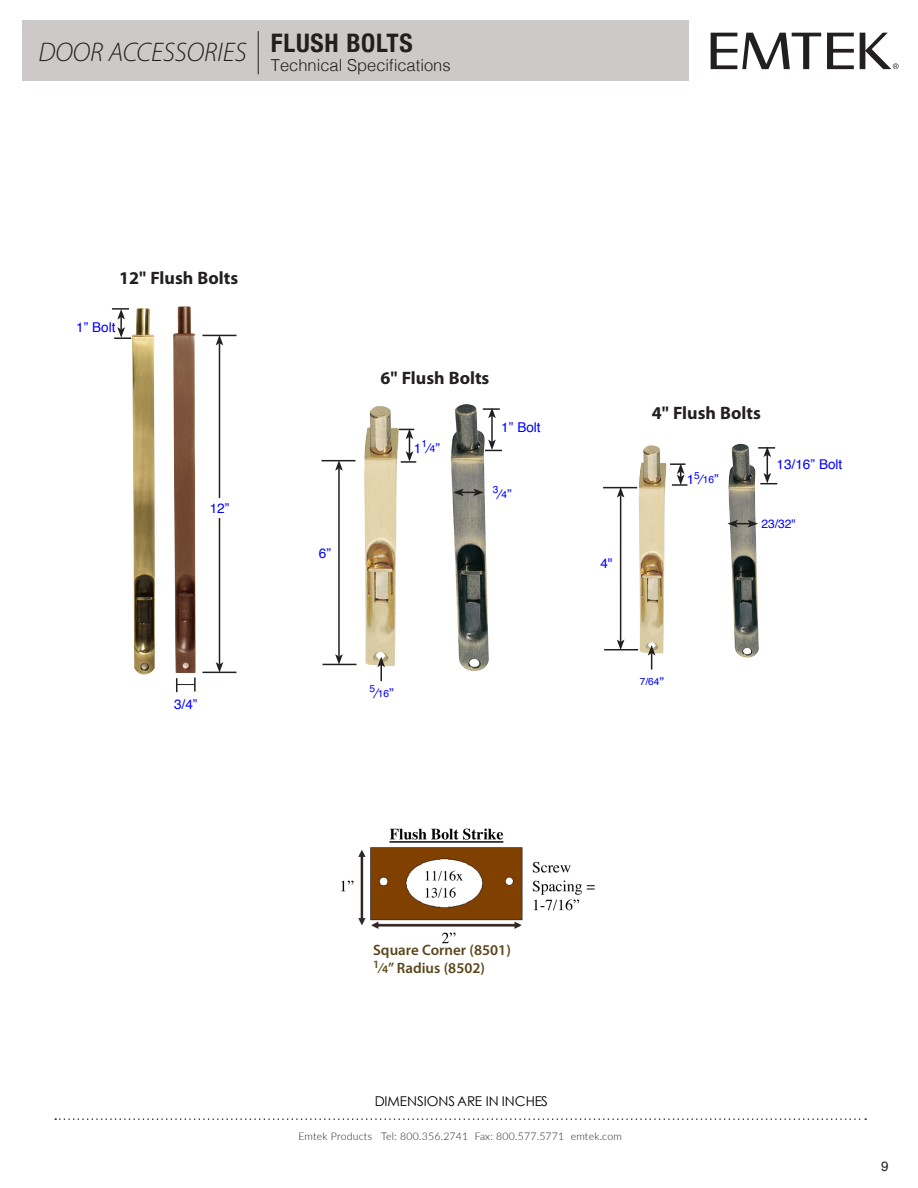
<style>
.page{position:relative;width:918px;height:1188px;background:#fff}
.page>*{position:absolute;margin:0;border:0;box-sizing:border-box;transform-origin:0 0}
.t1{font:700 condensed 25.5px "Helvetica Neue";letter-spacing:.03em;color:#231f20}
.t2{font:700 18px "Myriad Pro";color:#231f20}
.t3{font:300 16.5px "Helvetica";color:#231f20}
.t4{font:600 15px "Myriad Pro";color:#5a471a}
.t5{font:13.5px "Helvetica";color:#00f}
.t6{font:13.5px "Century Gothic";color:#000}
.t7{font:13.5px "Helvetica";color:#231f20}
.t8{font:12px "Helvetica";color:#00f}
.t9{font:300 10.5px "Lato";letter-spacing:.02em;color:#231f20}
.t10{font:10.2px "Helvetica";color:#00f}
.s1{font-size:10.2px}
.s2{font-size:13.5px}
.s3{font-size:11.25px}
</style>
<div class="page">
<div style="left:23px;top:21px;width:666px;height:60px;background:#cdc9c8"></div>
<svg style="left:55px;top:1118px;width:811px;height:2px"></svg>
<hr style="left:258px;top:31px;width:1px;height:43px;background:#231f20">
<svg style="left:827px;top:33px;width:27px;height:36px"></svg>
<svg style="left:711px;top:33px;width:110px;height:36px"></svg>
<svg style="left:860px;top:33px;width:39px;height:36px"></svg>
<img style="left:364px;top:404px;width:125px;height:267px">
<img style="left:639px;top:445px;width:27px;height:209px">
<img style="left:728px;top:444px;width:31px;height:214px">
<svg style="left:176px;top:678px;width:20px;height:14px"></svg>
<hr style="left:321px;top:460px;width:34px;height:1px;background:#231f20">
<hr style="left:603px;top:487px;width:34px;height:1px;background:#231f20">
<hr style="left:202px;top:335px;width:34px;height:1px;background:#231f20">
<hr style="left:322px;top:664px;width:34px;height:1px;background:#231f20">
<hr style="left:604px;top:649px;width:34px;height:1px;background:#231f20">
<hr style="left:202px;top:672px;width:34px;height:1px;background:#231f20">
<hr style="left:338px;top:468px;width:2px;height:189px;background:#231f20">
<svg style="left:335px;top:461px;width:8px;height:10px"></svg>
<svg style="left:335px;top:654px;width:8px;height:10px"></svg>
<hr style="left:620px;top:495px;width:1px;height:147px;background:#231f20">
<svg style="left:617px;top:488px;width:7px;height:10px"></svg>
<svg style="left:617px;top:640px;width:7px;height:9px"></svg>
<hr style="left:219px;top:343px;width:1px;height:321px;background:#231f20">
<svg style="left:216px;top:336px;width:7px;height:9px"></svg>
<svg style="left:216px;top:662px;width:7px;height:10px"></svg>
<svg style="left:399px;top:429px;width:17px;height:34px"></svg>
<svg style="left:670px;top:463px;width:17px;height:23px"></svg>
<svg style="left:377px;top:657px;width:8px;height:24px"></svg>
<svg style="left:648px;top:645px;width:7px;height:25px"></svg>
<hr style="left:491px;top:416px;width:2px;height:26px;background:#231f20">
<svg style="left:483px;top:408px;width:17px;height:10px"></svg>
<svg style="left:485px;top:440px;width:17px;height:11px"></svg>
<svg style="left:758px;top:447px;width:19px;height:37px"></svg>
<svg style="left:112px;top:308px;width:19px;height:31px"></svg>
<svg style="left:453px;top:489px;width:31px;height:7px"></svg>
<svg style="left:727px;top:520px;width:31px;height:8px"></svg>
<div style="left:199px;top:499px;width:41px;height:19px;background:#fff"></div>
<img style="left:341px;top:828px;width:254px;height:116px">
<img style="left:132px;top:308px;width:23px;height:367px">
<img style="left:173px;top:306px;width:23px;height:367px">
<p class="t1" style="left:271px;top:22px;width:143px">FLUSH BOLTS</p>
<h3 class="t3" style="left:39px;top:51px;width:414px"><sup>DOOR</sup> <sup>ACCESSORIES</sup> Technical Specifications</h3>
<p class="t2" style="left:119px;top:266px;width:120px">12" Flush Bolts</p>
<p class="t5" style="left:76px;top:317px;width:41px">1” Bolt</p>
<p class="t5" style="left:210px;top:498px;width:21px">12”</p>
<p class="t5" style="left:174px;top:694px;width:25px">3/4”</p>
<p class="t5" style="left:319px;top:543px;width:14px">6”</p>
<p class="t2" style="left:381px;top:366px;width:110px">6" Flush Bolts</p>
<p class="t5" style="left:414px;top:438px;width:28px">1<sup>1</sup>⁄<span class="s1">4</span>”</p>
<p class="t5" style="left:501px;top:417px;width:41px">1” Bolt</p>
<p class="t10" style="left:493px;top:484px;width:20px">3<span class="s2">⁄</span>4<span class="s2">”</span></p>
<p class="t10" style="left:369px;top:686px;width:26px">5<span class="s2">⁄</span>16<span class="s2">”</span></p>
<p class="t5" style="left:600px;top:553px;width:14px">4"</p>
<p class="t2" style="left:652px;top:401px;width:110px">4" Flush Bolts</p>
<p class="t5" style="left:687px;top:469px;width:33px">1<sup>5</sup>⁄<span class="s1">16</span>”</p>
<p class="t5" style="left:777px;top:454px;width:67px">13/16” Bolt</p>
<p class="t8" style="left:762px;top:515px;width:36px">23/32"</p>
<p class="t10" style="left:640px;top:674px;width:26px">7/64<span class="s2">”</span></p>
<p class="t4" style="left:373px;top:940px;width:139px">Square Corner (8501)</p>
<p class="t4" style="left:373px;top:958px;width:113px"><sup>1</sup>⁄<span class="s3">4</span>” Radius (8502)</p>
<p class="t6" style="left:375px;top:1092px;width:175px">DIMENSIONS ARE IN INCHES</p>
<p class="t9" style="left:298px;top:1129px;width:325px">Emtek Products Tel: 800.356.2741 Fax: 800.577.5771 emtek.com</p>
<p class="t7" style="left:881px;top:1156px;width:9px">9</p>
</div>
